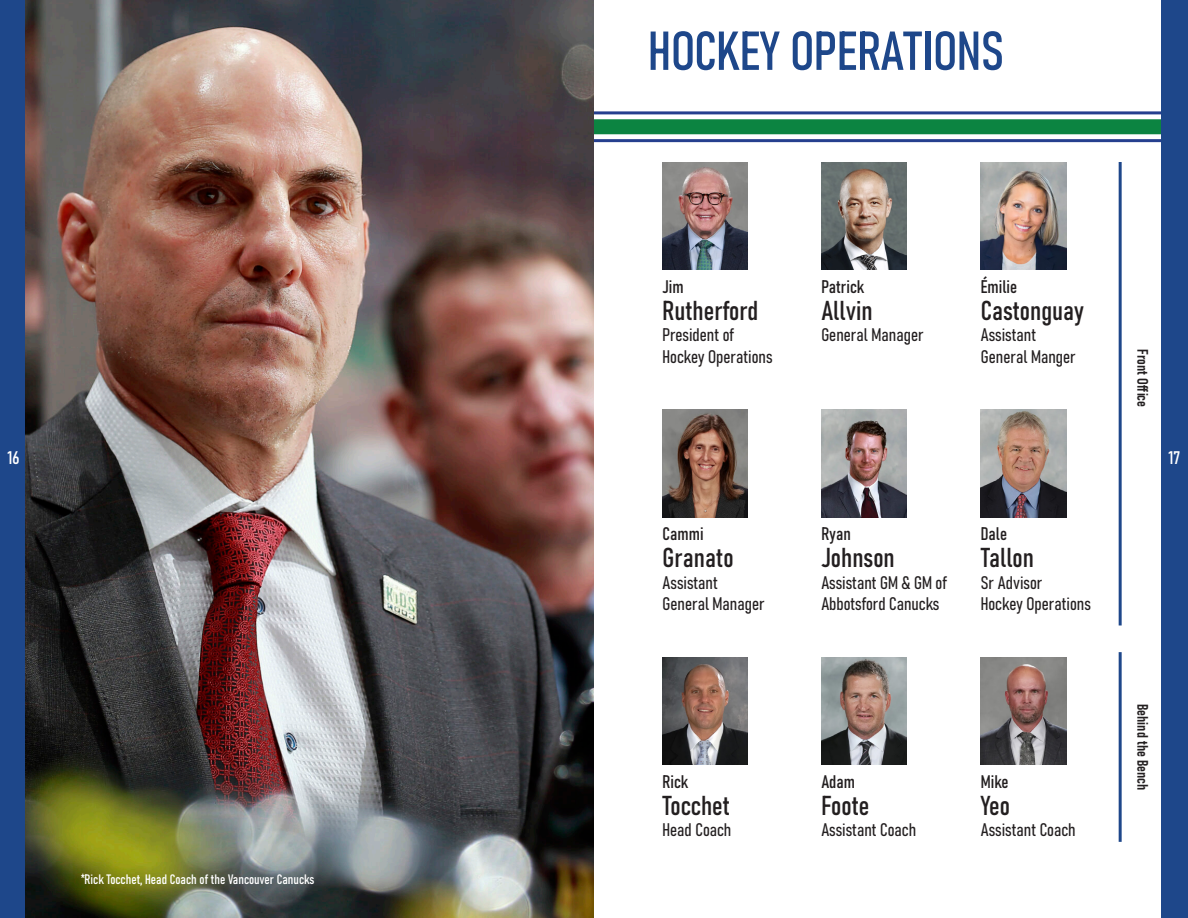
<style>
.page{position:relative;width:1188px;height:918px;background:#fff}
.page>*{position:absolute;margin:0;border:0;box-sizing:border-box;transform-origin:0 0}
.t1{font:54px "Bahnschrift";letter-spacing:-.005em;color:#1e478a}
.t2{font:27px "Bahnschrift";color:#231f20}
.t3{font:18px/21.6px "Bahnschrift";color:#231f20}
.t4{font:18px "Bahnschrift";color:#fff}
.t5{font:15px "Bahnschrift";color:#231f20}
.t6{font:13.5px "Bahnschrift";color:#fff}
</style>
<div class="page">
<div style="left:0;top:0;width:27px;height:918px;background:#1e478a"></div>
<div style="left:1161px;top:0;width:27px;height:918px;background:#1e478a"></div>
<div style="left:27px;top:119px;width:1134px;height:15px;background:#0c8441"></div>
<hr style="left:27px;top:139px;width:1134px;height:3px;background:#253f8e">
<hr style="left:27px;top:111px;width:1134px;height:3px;background:#253f8e">
<img style="left:26px;top:0;width:568px;height:918px">
<img style="left:663px;top:162px;width:85px;height:108px">
<img style="left:821px;top:162px;width:86px;height:108px">
<img style="left:981px;top:162px;width:85px;height:108px">
<img style="left:663px;top:410px;width:85px;height:108px">
<img style="left:821px;top:410px;width:86px;height:108px">
<img style="left:981px;top:410px;width:85px;height:108px">
<img style="left:663px;top:657px;width:85px;height:108px">
<img style="left:821px;top:657px;width:86px;height:108px">
<img style="left:981px;top:657px;width:85px;height:108px">
<hr style="left:1119px;top:162px;width:3px;height:463px;background:#1e478a">
<hr style="left:1119px;top:652px;width:3px;height:190px;background:#1e478a">
<p class="t1" style="left:648px;top:10px;width:358px">HOCKEY OPERATIONS</p>
<p class="t3" style="left:663px;top:274px;width:23px">Jim</p>
<p class="t2" style="left:663px;top:290px;width:97px">Rutherford</p>
<p class="t3" style="left:663px;top:323px;width:73px">President of</p>
<p class="t3" style="left:663px;top:344px;width:112px">Hockey Operations</p>
<p class="t3" style="left:821px;top:274px;width:44px">Patrick</p>
<p class="t2" style="left:821px;top:290px;width:53px">Allvin</p>
<p class="t3" style="left:821px;top:323px;width:104px">General Manager</p>
<p class="t3" style="left:981px;top:274px;width:38px">Émilie</p>
<p class="t2" style="left:981px;top:290px;width:105px">Castonguay</p>
<p class="t3" style="left:981px;top:323px;width:57px">Assistant</p>
<p class="t3" style="left:981px;top:344px;width:97px">General Manger</p>
<p class="t5" style="left:1154px;top:349px;width:60px;rotate:90deg">Front Office</p>
<p class="t4" style="left:8px;top:444px;width:13px">16</p>
<p class="t4" style="left:1169px;top:444px;width:13px">17</p>
<p class="t6" style="left:81px;top:869px;width:235px">*Rick Tocchet, Head Coach of the Vancouver Canucks</p>
<p class="t3" style="left:663px;top:522px;width:43px">Cammi</p>
<p class="t2" style="left:663px;top:537px;width:72px">Granato</p>
<p class="t3" style="left:663px;top:570px;width:57px">Assistant</p>
<p class="t3" style="left:663px;top:592px;width:104px">General Manager</p>
<p class="t3" style="left:663px;top:769px;width:27px">Rick</p>
<p class="t2" style="left:663px;top:785px;width:69px">Tocchet</p>
<p class="t3" style="left:663px;top:818px;width:70px">Head Coach</p>
<p class="t3" style="left:821px;top:522px;width:31px">Ryan</p>
<p class="t2" style="left:821px;top:537px;width:75px">Johnson</p>
<p class="t3" style="left:821px;top:570px;width:127px">Assistant GM &amp; GM of<br>Abbotsford Canucks</p>
<p class="t3" style="left:981px;top:522px;width:28px">Dale</p>
<p class="t2" style="left:981px;top:537px;width:55px">Tallon</p>
<p class="t3" style="left:981px;top:570px;width:63px">Sr Advisor</p>
<p class="t3" style="left:981px;top:592px;width:112px">Hockey Operations</p>
<p class="t3" style="left:821px;top:769px;width:35px">Adam</p>
<p class="t2" style="left:821px;top:785px;width:50px">Foote</p>
<p class="t3" style="left:821px;top:818px;width:96px">Assistant Coach</p>
<p class="t3" style="left:981px;top:769px;width:29px">Mike</p>
<p class="t2" style="left:981px;top:785px;width:31px">Yeo</p>
<p class="t3" style="left:981px;top:818px;width:96px">Assistant Coach</p>
<p class="t5" style="left:1154px;top:704px;width:88px;rotate:90deg">Behind the Bench</p>
</div>
